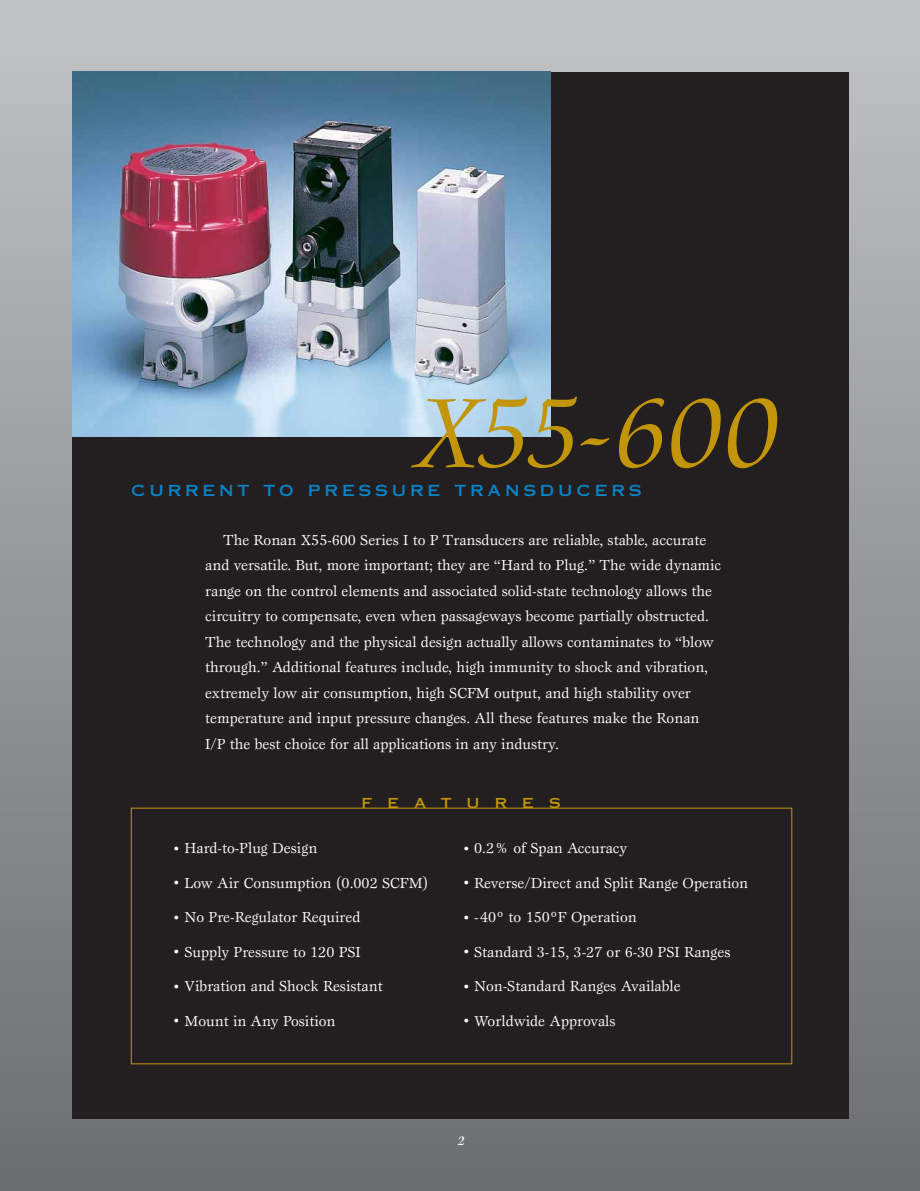
<style>
.page{position:relative;width:920px;height:1191px;background:#fff}
.page>*{position:absolute;margin:0;border:0;box-sizing:border-box;transform-origin:0 0}
.t1{font:300 108px "Cataneo BT";color:#c2950a}
.t2{font:15.3px "Copperplate Thirty One AB";letter-spacing:.25em;color:#0784c7}
.t3{font:15px/25.5px "Esprit";color:#fff}
.t4{font:13.8px "Copperplate Thirty One AB";letter-spacing:1.1em;color:#c2950a}
.t5{font:13.5px "Cataneo BT";color:#fff}
.s1{font-size:10.5px}
</style>
<div class="page">
<div style="left:0;top:0;width:919px;height:1190px;background:linear-gradient(to bottom,#bfc1c3,#6a6b6e)"></div>
<div style="left:72px;top:72px;width:776px;height:1046px;background:#231f20"></div>
<img style="left:72px;top:72px;width:478px;height:364px">
<div style="left:131px;top:807px;width:660px;height:257px;border:1px solid #c2950a"></div>
<h1 class="t1" style="left:419px;top:382px;width:363px">X55-600</h1>
<p class="t2" style="left:131px;top:482px;width:511px">CURRENT TO PRESSURE TRANSDUCERS</p>
<p class="t3" style="left:205px;top:528px;width:517px;text-indent:18px">The Ronan X55-600 Series I to P Transducers are reliable, stable, accurate and versatile. But, more important; they are “Hard to Plug.” The wide dynamic range on the control elements and associated solid-state technology allows the circuitry to compensate, even when passageways become partially obstructed.<br>The technology and the physical design actually allows contaminates to “blow through.” Additional features include, high immunity to shock and vibration, extremely low air consumption, high SCFM output, and high stability over temperature and input pressure changes. All these features make the Ronan I/P the best choice for all applications in any industry.</p>
<p class="t4" style="left:361px;top:794px;width:200px">FEATURES</p>
<p class="t3" style="left:174px;top:836px;width:145px"><span class="s1">•</span> Hard-to-Plug Design</p>
<p class="t3" style="left:174px;top:871px;width:256px"><span class="s1">•</span> Low Air Consumption (0.002 SCFM)</p>
<p class="t3" style="left:174px;top:905px;width:188px"><span class="s1">•</span> No Pre-Regulator Required</p>
<p class="t3" style="left:174px;top:940px;width:188px"><span class="s1">•</span> Supply Pressure to 120 PSI</p>
<p class="t3" style="left:174px;top:974px;width:210px"><span class="s1">•</span> Vibration and Shock Resistant</p>
<p class="t3" style="left:174px;top:1009px;width:163px"><span class="s1">•</span> Mount in Any Position</p>
<p class="t3" style="left:463px;top:836px;width:165px"><span class="s1">•</span> 0.2% of Span Accuracy</p>
<p class="t3" style="left:463px;top:871px;width:286px"><span class="s1">•</span> Reverse/Direct and Split Range Operation</p>
<p class="t3" style="left:463px;top:905px;width:174px"><span class="s1">•</span> -40º to 150ºF Operation</p>
<p class="t3" style="left:463px;top:940px;width:268px"><span class="s1">•</span> Standard 3-15, 3-27 or 6-30 PSI Ranges</p>
<p class="t3" style="left:463px;top:974px;width:218px"><span class="s1">•</span> Non-Standard Ranges Available</p>
<p class="t3" style="left:463px;top:1009px;width:153px"><span class="s1">•</span> Worldwide Approvals</p>
<p class="t5" style="left:458px;top:1134px;width:8px">2</p>
</div>
